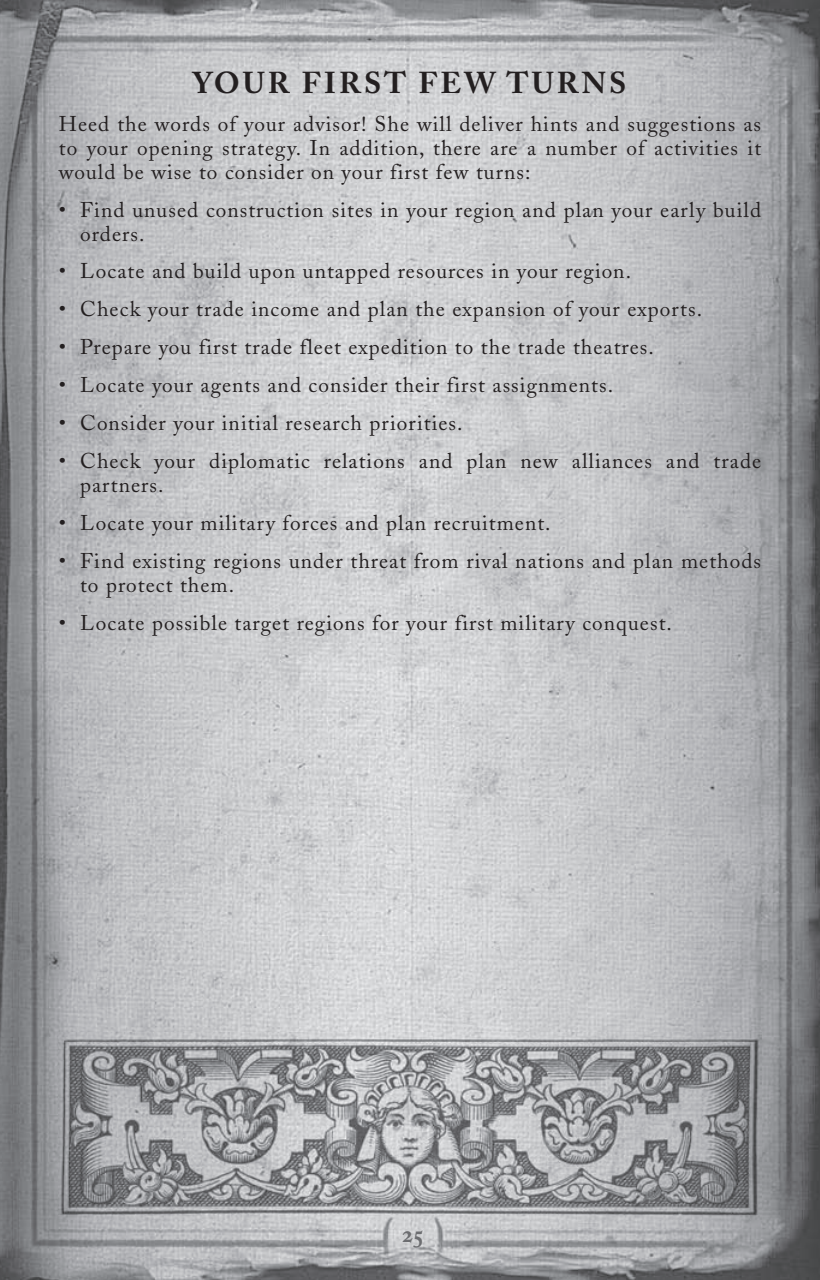
<style>
.page{position:relative;width:820px;height:1280px;background:#fff}
.page>*{position:absolute;margin:0;border:0;box-sizing:border-box;transform-origin:0 0}
.t1{font:700 30px "Adobe Caslon";letter-spacing:.1em;color:#231f20}
.t2{font:25px "Adobe Caslon Bold Os F";color:#6c6d70}
.t3{font:21.25px/23.8px "Adobe Caslon";letter-spacing:.05em;color:#231f20}
</style>
<div class="page">
<img style="left:0;top:0;width:819px;height:1280px">
<img style="left:59px;top:1032px;width:701px;height:188px">
<svg style="left:0;top:0;width:4px;height:4px"></svg>
<svg style="left:0;top:1276px;width:4px;height:4px"></svg>
<svg style="left:815px;top:0;width:5px;height:4px"></svg>
<svg style="left:815px;top:1276px;width:5px;height:4px"></svg>
<h1 class="t1" style="left:193px;top:65px;width:434px">YOUR FIRST FEW TURNS</h1>
<p class="t3" style="left:59px;top:112px;width:703px;text-align:justify">Heed the words of your advisor! She will deliver hints and suggestions as to your opening strategy. In addition, there are a number of activities it would be wise to consider on your first few turns:</p>
<p class="t3" style="left:80px;top:198px;width:682px;text-indent:-21px">• Find unused construction sites in your region and plan your early build orders.</p>
<p class="t3" style="left:59px;top:260px;width:573px">• Locate and build upon untapped resources in your region.</p>
<p class="t3" style="left:59px;top:298px;width:644px">• Check your trade income and plan the expansion of your exports.</p>
<p class="t3" style="left:59px;top:335px;width:596px">• Prepare you first trade fleet expedition to the trade theatres.</p>
<p class="t3" style="left:59px;top:373px;width:555px">• Locate your agents and consider their first assignments.</p>
<p class="t3" style="left:59px;top:411px;width:405px">• Consider your initial research priorities.</p>
<p class="t3" style="left:80px;top:449px;width:682px;text-indent:-21px">• Check your diplomatic relations and plan new alliances and trade partners.</p>
<p class="t3" style="left:59px;top:511px;width:493px">• Locate your military forces and plan recruitment.</p>
<p class="t3" style="left:80px;top:549px;width:682px;text-indent:-21px">• Find existing regions under threat from rival nations and plan methods to protect them.</p>
<p class="t3" style="left:59px;top:611px;width:614px">• Locate possible target regions for your first military conquest.</p>
<p class="t2" style="left:402px;top:1218px;width:22px">25</p>
</div>
